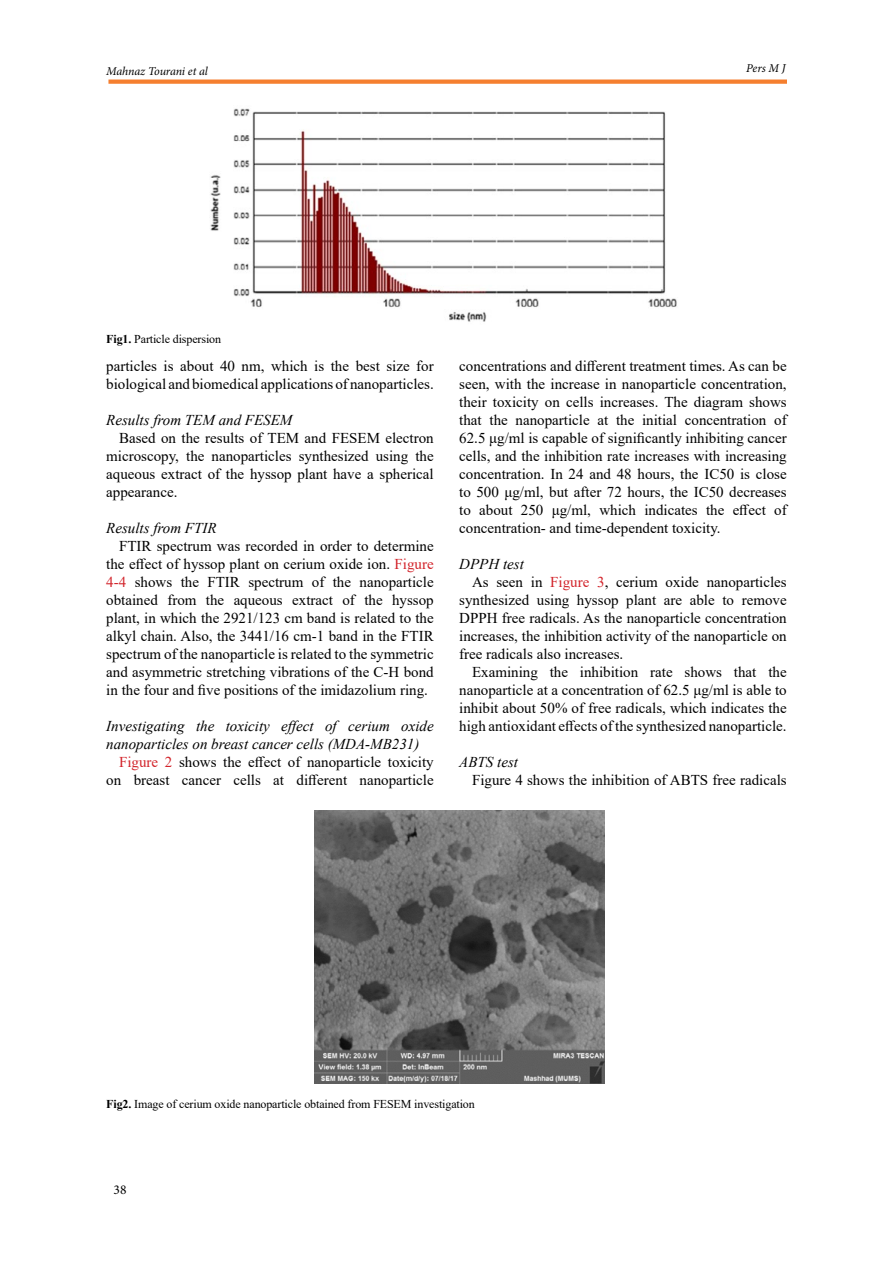
<style>
.page{position:relative;width:893px;height:1263px;background:#fff}
.page>*{position:absolute;margin:0;border:0;box-sizing:border-box;transform-origin:0 0}
.t1{font:15px/18px "Times New Roman";color:#000;text-align:justify}
.t2{font:italic 15px "Times New Roman";color:#000}
.t3{font:13.5px "Minion Pro";color:#000}
.t4{font:12px "Times New Roman";letter-spacing:-.01em;color:#000}
.t5{font:italic 12px "Minion Pro";letter-spacing:-.01em;color:#000}
.s1{font-weight:700}
.s2{color:#d2232a}
</style>
<div class="page">
<svg style="left:108px;top:80px;width:679px;height:4px;background:#f5863b"></svg>
<img style="left:210px;top:108px;width:467px;height:214px">
<img style="left:314px;top:811px;width:291px;height:273px">
<p class="t5" style="left:106px;top:63px;width:103px">Mahnaz Tourani et al</p>
<p class="t5" style="left:746px;top:60px;width:41px">Pers M J</p>
<p class="t4" style="left:106px;top:330px;width:116px"><span class="s1">Fig1.</span> Particle dispersion</p>
<p class="t1" style="left:106px;top:356px;width:329px">particles is about 40 nm, which is the best size for biological and biomedical applications of nanoparticles.</p>
<p class="t2" style="left:106px;top:409px;width:188px">Results from TEM and FESEM</p>
<p class="t1" style="left:106px;top:428px;width:329px;text-indent:13px">Based on the results of TEM and FESEM electron microscopy, the nanoparticles synthesized using the aqueous extract of the hyssop plant have a spherical appearance.</p>
<p class="t2" style="left:106px;top:517px;width:112px">Results from FTIR</p>
<p class="t1" style="left:106px;top:536px;width:329px;text-indent:13px">FTIR spectrum was recorded in order to determine the effect of hyssop plant on cerium oxide ion. <span class="s2">Figure 4-4</span> shows the FTIR spectrum of the nanoparticle obtained from the aqueous extract of the hyssop plant, in which the 2921/123 cm band is related to the alkyl chain. Also, the 3441/16 cm-1 band in the FTIR spectrum of the nanoparticle is related to the symmetric and asymmetric stretching vibrations of the C-H bond in the four and five positions of the imidazolium ring.</p>
<p class="t2" style="left:106px;top:715px;width:329px">Investigating the toxicity effect of cerium oxide</p>
<p class="t2" style="left:106px;top:733px;width:315px">nanoparticles on breast cancer cells (MDA-MB231)</p>
<p class="t1" style="left:119px;top:752px;width:316px"><span class="s2">Figure 2</span> shows the effect of nanoparticle toxicity</p>
<p class="t1" style="left:106px;top:770px;width:329px">on breast cancer cells at different nanoparticle</p>
<p class="t1" style="left:459px;top:356px;width:329px">concentrations and different treatment times. As can be seen, with the increase in nanoparticle concentration, their toxicity on cells increases. The diagram shows that the nanoparticle at the initial concentration of 62.5 μg/ml is capable of significantly inhibiting cancer cells, and the inhibition rate increases with increasing concentration. In 24 and 48 hours, the IC50 is close to 500 μg/ml, but after 72 hours, the IC50 decreases to about 250 μg/ml, which indicates the effect of concentration- and time-dependent toxicity.</p>
<p class="t2" style="left:459px;top:553px;width:66px">DPPH test</p>
<p class="t1" style="left:472px;top:572px;width:316px">As seen in <span class="s2">Figure 3</span>, cerium oxide nanoparticles</p>
<p class="t1" style="left:459px;top:590px;width:329px">synthesized using hyssop plant are able to remove</p>
<p class="t1" style="left:459px;top:608px;width:329px">DPPH free radicals. As the nanoparticle concentration</p>
<p class="t1" style="left:459px;top:626px;width:329px">increases, the inhibition activity of the nanoparticle on</p>
<p class="t1" style="left:459px;top:644px;width:166px">free radicals also increases.</p>
<p class="t1" style="left:472px;top:662px;width:316px">Examining the inhibition rate shows that the</p>
<p class="t1" style="left:459px;top:680px;width:329px">nanoparticle at a concentration of 62.5 μg/ml is able to</p>
<p class="t1" style="left:459px;top:698px;width:329px">inhibit about 50% of free radicals, which indicates the</p>
<p class="t1" style="left:459px;top:716px;width:329px">high antioxidant effects of the synthesized nanoparticle.</p>
<p class="t2" style="left:459px;top:751px;width:60px">ABTS test</p>
<p class="t1" style="left:472px;top:770px;width:316px">Figure 4 shows the inhibition of ABTS free radicals</p>
<p class="t4" style="left:106px;top:1096px;width:370px"><span class="s1">Fig2.</span> Image of cerium oxide nanoparticle obtained from FESEM investigation</p>
<p class="t3" style="left:114px;top:1181px;width:14px">38</p>
</div>
